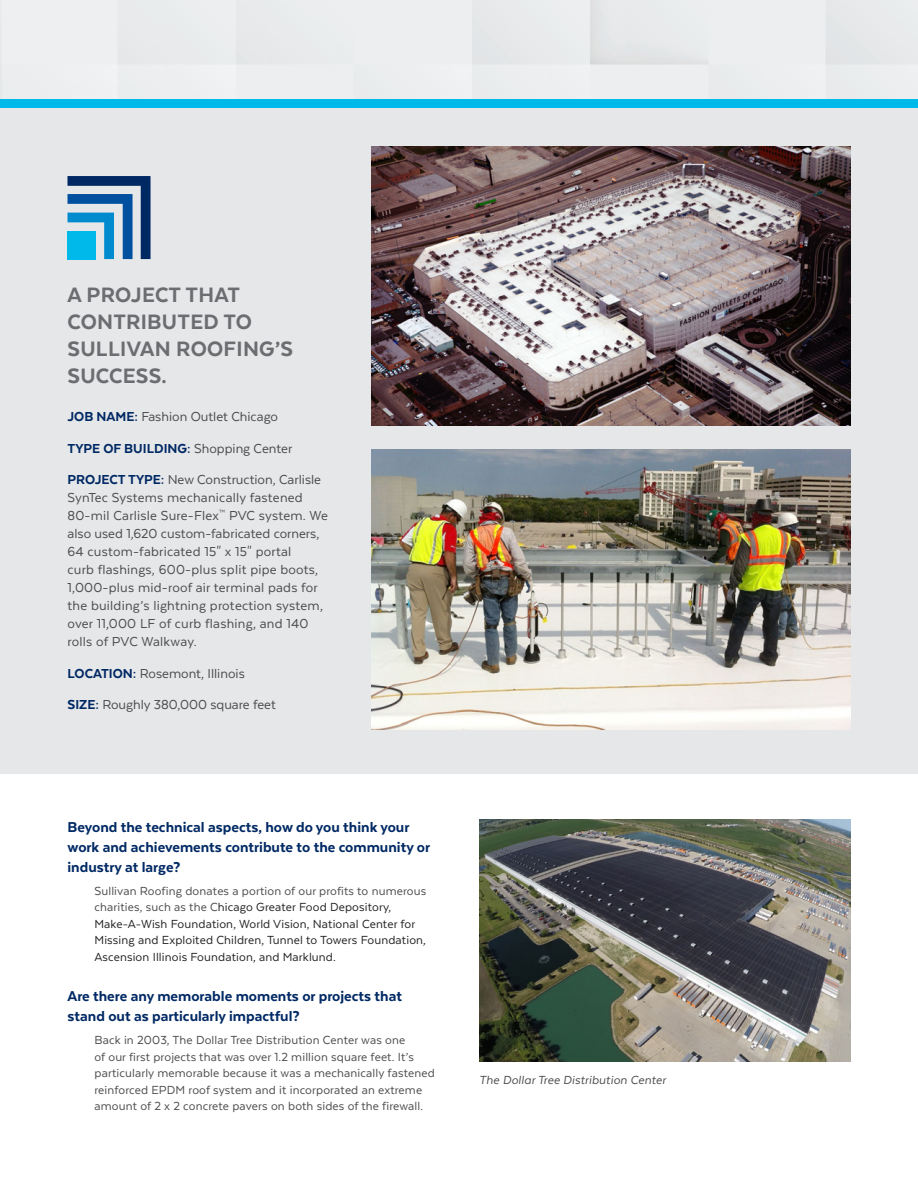
<style>
.page{position:relative;width:918px;height:1188px;background:#fff}
.page>*{position:absolute;margin:0;border:0;box-sizing:border-box;transform-origin:0 0}
.M1lestone_Question{font:800 24px/27px "Texta";letter-spacing:.01em;color:#6c6d70}
.M1lestone_Question-2{font:800 16.5px/19.8px "Texta";color:#002964}
.Normal__Web{font:15px/18px "Texta";letter-spacing:.015em;color:#4b4c4d}
.Normal__Web-2{font:800 15px "Texta";color:#002964}
.M1lestone_text{font:13.5px/16.5px "Texta";letter-spacing:.01em;color:#4b4c4d}
.M1lestone_text-2{font:13.5px/16.5px "Texta";letter-spacing:.01em;color:#222}
.M1lestone_text-3{font:italic 13.5px "Texta";letter-spacing:.01em;color:#4b4c4d}
.s1{font-weight:800;color:#002964}
.s2{font-weight:400;color:#4b4c4d}
.s3{color:#4b4c4d}
</style>
<div class="page">
<div style="left:0;top:0;width:918px;height:103px;background:#f2f3f4"></div>
<div style="left:0;top:100px;width:918px;height:8px;background:#00b9eb"></div>
<div style="left:0;top:108px;width:918px;height:665px;background:#e6e7e9"></div>
<img style="left:479px;top:820px;width:371px;height:242px">
<img style="left:372px;top:146px;width:478px;height:279px">
<img style="left:372px;top:450px;width:478px;height:279px">
<svg style="left:67px;top:176px;width:84px;height:83px"></svg>
<div style="left:68px;top:231px;width:28px;height:28px;background:#00b9eb"></div>
<p class="M1lestone_Question" style="left:68px;top:281px;width:227px">A PROJECT THAT<br>CONTRIBUTED TO<br>SULLIVAN ROOFING’S<br>SUCCESS.</p>
<p class="Normal__Web" style="left:68px;top:408px;width:212px"><span class="s1">JOB NAME:</span> Fashion Outlet Chicago</p>
<p class="Normal__Web-2" style="left:68px;top:441px;width:226px">TYPE OF BUILDING: <span class="s2">Shopping Center</span></p>
<p class="Normal__Web" style="left:68px;top:471px;width:262px"><span class="s1">PROJECT TYPE:</span> New Construction, Carlisle SynTec Systems mechanically fastened 80-mil Carlisle Sure-Flex<sup>™</sup> PVC system. We also used 1,620 custom-fabricated corners, 64 custom-fabricated 15" x 15" portal<br>curb flashings, 600-plus split pipe boots, 1,000-plus mid-roof air terminal pads for the building’s lightning protection system, over 11,000 LF of curb flashing, and 140 rolls of PVC Walkway.</p>
<p class="Normal__Web" style="left:68px;top:664px;width:179px"><span class="s1">LOCATION:</span> Rosemont, Illinois</p>
<p class="Normal__Web" style="left:68px;top:696px;width:210px"><span class="s1">SIZE:</span> Roughly 380,000 square feet</p>
<p class="M1lestone_Question-2" style="left:68px;top:817px;width:364px">Beyond the technical aspects, how do you think your work and achievements contribute to the community or industry at large?</p>
<p class="M1lestone_text-2" style="left:94px;top:883px;width:333px"><span class="s3">Sullivan Roofing donates a portion of our profits to numerous charities, such as the C</span>hicago Greater Food Depository, Make-A-Wish Foundation, World Vision, National Center for Missing and Exploited Children, Tunnel to Towers Foundation, Ascension Illinois Foundation, and Marklund.</p>
<p class="M1lestone_Question-2" style="left:68px;top:986px;width:336px">Are there any memorable moments or projects that stand out as particularly impactful?</p>
<p class="M1lestone_text" style="left:94px;top:1032px;width:342px">Back in 2003, The Dollar Tree Distribution Center was one<br>of our first projects that was over 1.2 million square feet. It’s particularly memorable because it was a mechanically fastened reinforced EPDM roof system and it incorporated an extreme amount of 2 x 2 concrete pavers on both sides of the firewall.</p>
<p class="M1lestone_text-3" style="left:479px;top:1073px;width:188px">The Dollar Tree Distribution Center</p>
</div>
